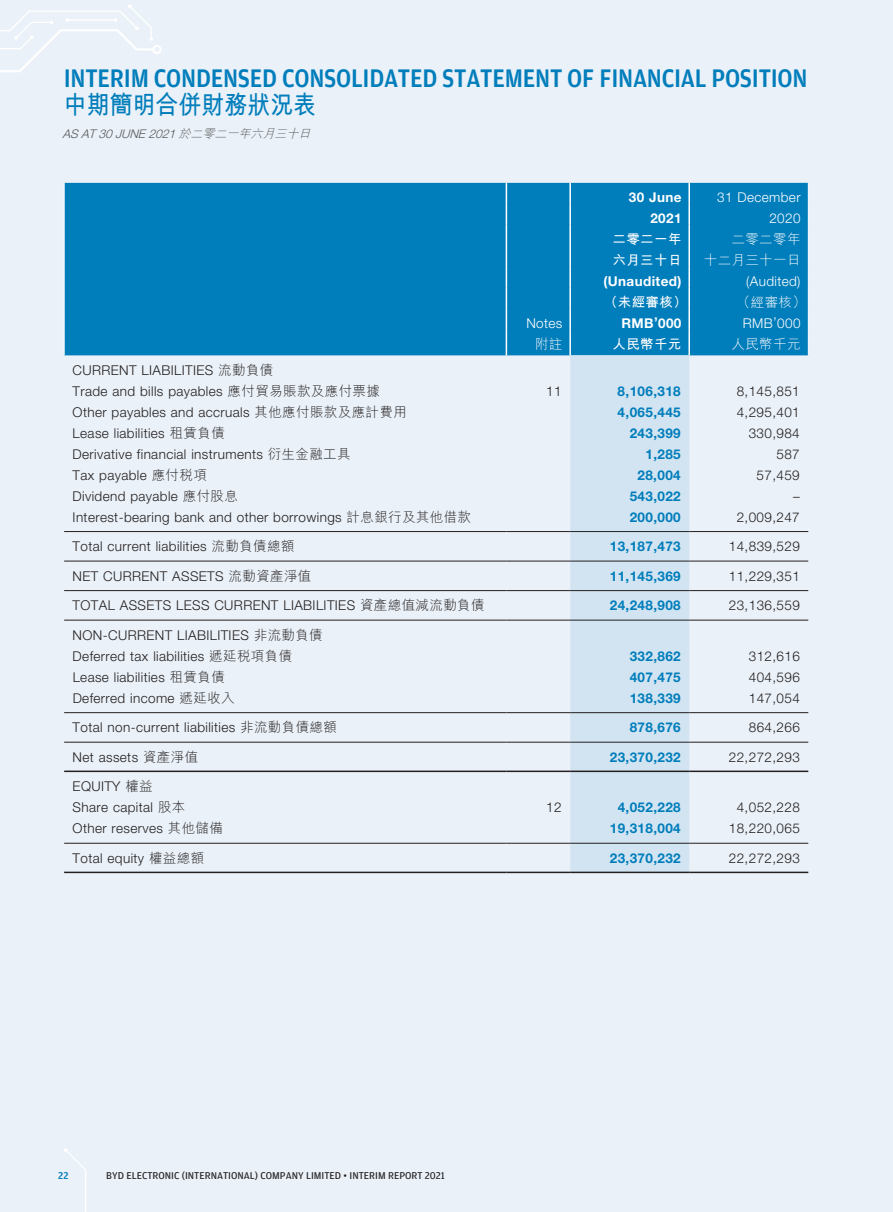
<style>
.page{position:relative;width:893px;height:1212px;background:#eaf1f8}
.page>*{position:absolute;margin:0;border:0;box-sizing:border-box;transform-origin:0 0}
.t1{font:500 27px "Amplitude";letter-spacing:-.01em;color:#007dbb;scale:.9 1}
.t2{font:700 25.5px "M Hei HK";color:#007dbb;scale:.9 1}
.t3{font:300 13.5px/21px "Helvetica Neue LT Std";letter-spacing:.03em;color:#231f20}
.t4{font:700 13.5px "Helvetica Neue LT Std";letter-spacing:.03em;color:#007dbb}
.t5{font:300 13.5px "Helvetica Neue LT Std";letter-spacing:.03em;color:#fff}
.t6{font:700 13.5px "Helvetica Neue LT Std";letter-spacing:.03em;color:#fff}
.t7{font:300 13.5px/21px "M Hei HK";letter-spacing:.03em;color:#fff;text-align:right}
.t8{font:700 13.5px/21px "M Hei HK";letter-spacing:.03em;color:#fff}
.t9{font:italic 300 12px "Helvetica Neue LT Std";color:#57585a}
.t10{font:10.5px "Amplitude";color:#231f20}
.t11{font:500 10.5px "Amplitude";color:#007dbb}
.s1{font-family:"M Hei HK"}
</style>
<div class="page">
<svg style="left:0;top:5px;width:162px;height:67px"></svg>
<svg style="left:64px;top:1148px;width:22px;height:64px"></svg>
<div style="left:65px;top:183px;width:743px;height:172px;background:#007dbb"></div>
<div style="left:570px;top:355px;width:119px;height:517px;background:#d2e4f1"></div>
<svg style="left:64px;top:183px;width:1px;height:42px"></svg>
<hr style="left:64px;top:225px;width:1px;height:42px;background:#fff">
<svg style="left:64px;top:267px;width:1px;height:88px"></svg>
<hr style="left:808px;top:225px;width:1px;height:42px;background:#fff">
<hr style="left:688px;top:183px;width:2px;height:21px;background:#fff">
<svg style="left:506px;top:183px;width:1px;height:42px"></svg>
<hr style="left:688px;top:204px;width:2px;height:21px;background:#fff">
<hr style="left:506px;top:225px;width:1px;height:42px;background:#fff">
<hr style="left:688px;top:225px;width:2px;height:42px;background:#fff">
<hr style="left:688px;top:267px;width:2px;height:21px;background:#fff">
<hr style="left:688px;top:288px;width:2px;height:21px;background:#fff">
<hr style="left:688px;top:309px;width:2px;height:21px;background:#fff">
<hr style="left:688px;top:330px;width:2px;height:21px;background:#fff">
<svg style="left:506px;top:267px;width:1px;height:88px"></svg>
<hr style="left:569px;top:183px;width:2px;height:21px;background:#fff">
<hr style="left:569px;top:204px;width:2px;height:21px;background:#fff">
<hr style="left:569px;top:225px;width:2px;height:42px;background:#fff">
<hr style="left:569px;top:267px;width:2px;height:21px;background:#fff">
<hr style="left:569px;top:288px;width:2px;height:21px;background:#fff">
<hr style="left:569px;top:309px;width:2px;height:21px;background:#fff">
<hr style="left:569px;top:330px;width:2px;height:21px;background:#fff">
<hr style="left:64px;top:531px;width:442px;height:1px;background:#231f20">
<hr style="left:506px;top:531px;width:64px;height:1px;background:#231f20">
<hr style="left:570px;top:531px;width:119px;height:1px;background:#231f20">
<hr style="left:689px;top:531px;width:119px;height:1px;background:#231f20">
<hr style="left:64px;top:561px;width:442px;height:1px;background:#231f20">
<hr style="left:506px;top:561px;width:64px;height:1px;background:#231f20">
<hr style="left:570px;top:561px;width:119px;height:1px;background:#231f20">
<hr style="left:689px;top:561px;width:119px;height:1px;background:#231f20">
<hr style="left:64px;top:590px;width:442px;height:1px;background:#231f20">
<hr style="left:506px;top:590px;width:64px;height:1px;background:#231f20">
<hr style="left:570px;top:590px;width:119px;height:1px;background:#231f20">
<hr style="left:689px;top:590px;width:119px;height:1px;background:#231f20">
<hr style="left:64px;top:620px;width:442px;height:1px;background:#231f20">
<hr style="left:506px;top:620px;width:64px;height:1px;background:#231f20">
<hr style="left:570px;top:620px;width:119px;height:1px;background:#231f20">
<hr style="left:689px;top:620px;width:119px;height:1px;background:#231f20">
<hr style="left:64px;top:712px;width:442px;height:1px;background:#231f20">
<hr style="left:506px;top:712px;width:64px;height:1px;background:#231f20">
<hr style="left:570px;top:712px;width:119px;height:1px;background:#231f20">
<hr style="left:689px;top:712px;width:119px;height:1px;background:#231f20">
<hr style="left:64px;top:742px;width:442px;height:1px;background:#231f20">
<hr style="left:506px;top:742px;width:64px;height:1px;background:#231f20">
<hr style="left:570px;top:742px;width:119px;height:1px;background:#231f20">
<hr style="left:689px;top:742px;width:119px;height:1px;background:#231f20">
<hr style="left:64px;top:770px;width:442px;height:2px;background:#231f20">
<hr style="left:506px;top:770px;width:64px;height:2px;background:#231f20">
<hr style="left:570px;top:770px;width:119px;height:2px;background:#231f20">
<hr style="left:689px;top:770px;width:119px;height:2px;background:#231f20">
<hr style="left:64px;top:843px;width:442px;height:1px;background:#231f20">
<hr style="left:506px;top:843px;width:64px;height:1px;background:#231f20">
<hr style="left:570px;top:843px;width:119px;height:1px;background:#231f20">
<hr style="left:689px;top:843px;width:119px;height:1px;background:#231f20">
<hr style="left:64px;top:872px;width:442px;height:1px;background:#231f20">
<hr style="left:506px;top:872px;width:64px;height:1px;background:#231f20">
<hr style="left:570px;top:872px;width:119px;height:1px;background:#231f20">
<hr style="left:689px;top:872px;width:119px;height:1px;background:#231f20">
<h1 class="t1" style="left:64px;top:63px;width:828px">INTERIM CONDENSED CONSOLIDATED STATEMENT OF FINANCIAL POSITION</h1>
<h2 class="t2" style="left:64px;top:87px;width:282px">中期簡明合併財務狀況表</h2>
<p class="t9" style="left:63px;top:126px;width:253px">AS AT30JUNE 2021<span class="s1">於二零二一年六月三十日</span></p>
<p class="t3" style="left:73px;top:359px;width:309px">CURRENT LIABILITIES <span class="s1">流動負債<br></span>Trade and bills payables <span class="s1">應付貿易賬款及應付票據</span></p>
<p class="t6" style="left:629px;top:189px;width:54px">30 June</p>
<p class="t5" style="left:717px;top:189px;width:85px">31 December</p>
<p class="t6" style="left:650px;top:210px;width:33px">2021</p>
<p class="t5" style="left:769px;top:210px;width:33px">2020</p>
<p class="t8" style="left:612px;top:228px;width:71px">二零二一年六月三十日</p>
<p class="t7" style="left:704px;top:228px;width:98px">二零二零年<br>十二月三十一日</p>
<p class="t6" style="left:603px;top:273px;width:80px">(Unaudited)</p>
<p class="t5" style="left:746px;top:273px;width:56px">(Audited)</p>
<p class="t8" style="left:604px;top:291px;width:84px">（未經審核）</p>
<p class="t7" style="left:737px;top:291px;width:71px">（經審核）</p>
<p class="t5" style="left:526px;top:315px;width:38px">Notes</p>
<p class="t6" style="left:621px;top:315px;width:62px">RMB’000</p>
<p class="t5" style="left:743px;top:315px;width:59px">RMB’000</p>
<p class="t7" style="left:535px;top:334px;width:29px">附註</p>
<p class="t8" style="left:612px;top:333px;width:71px">人民幣千元</p>
<p class="t7" style="left:731px;top:334px;width:71px">人民幣千元</p>
<p class="t3" style="left:546px;top:380px;width:17px">11</p>
<p class="t4" style="left:618px;top:383px;width:65px">8,106,318</p>
<p class="t3" style="left:737px;top:380px;width:65px">8,145,851</p>
<p class="t3" style="left:73px;top:401px;width:336px">Other payables and accruals <span class="s1">其他應付賬款及應計費用</span></p>
<p class="t4" style="left:618px;top:404px;width:65px">4,065,445</p>
<p class="t3" style="left:737px;top:401px;width:65px">4,295,401</p>
<p class="t3" style="left:73px;top:422px;width:154px">Lease liabilities <span class="s1">租賃負債</span></p>
<p class="t4" style="left:630px;top:425px;width:53px">243,399</p>
<p class="t3" style="left:749px;top:422px;width:53px">330,984</p>
<p class="t3" style="left:73px;top:443px;width:280px">Derivative financial instruments <span class="s1">衍生金融工具</span></p>
<p class="t4" style="left:645px;top:446px;width:37px">1,285</p>
<p class="t3" style="left:776px;top:443px;width:25px">587</p>
<p class="t3" style="left:73px;top:464px;width:136px">Tax payable <span class="s1">應付稅項</span></p>
<p class="t4" style="left:637px;top:467px;width:45px">28,004</p>
<p class="t3" style="left:757px;top:464px;width:45px">57,459</p>
<p class="t3" style="left:73px;top:485px;width:167px">Dividend payable <span class="s1">應付股息</span></p>
<p class="t4" style="left:630px;top:488px;width:53px">543,022</p>
<p class="t3" style="left:793px;top:485px;width:8px">–</p>
<p class="t3" style="left:73px;top:506px;width:400px">Interest-bearing bank and other borrowings <span class="s1">計息銀行及其他借款</span></p>
<p class="t4" style="left:630px;top:509px;width:53px">200,000</p>
<p class="t3" style="left:737px;top:506px;width:65px">2,009,247</p>
<p class="t3" style="left:73px;top:536px;width:223px">Total current liabilities <span class="s1">流動負債總額</span></p>
<p class="t4" style="left:610px;top:538px;width:72px">13,187,473</p>
<p class="t3" style="left:729px;top:536px;width:72px">14,839,529</p>
<p class="t3" style="left:73px;top:565px;width:240px">NET CURRENT ASSETS <span class="s1">流動資產淨值</span></p>
<p class="t4" style="left:610px;top:567px;width:72px">11,145,369</p>
<p class="t3" style="left:729px;top:565px;width:72px">11,229,351</p>
<p class="t3" style="left:73px;top:595px;width:413px">TOTAL ASSETS LESS CURRENT LIABILITIES <span class="s1">資產總值減流動負債</span></p>
<p class="t4" style="left:610px;top:597px;width:72px">24,248,908</p>
<p class="t3" style="left:729px;top:595px;width:72px">23,136,559</p>
<p class="t3" style="left:73px;top:624px;width:252px">NON-CURRENT LIABILITIES <span class="s1">非流動負債<br></span>Deferred tax liabilities <span class="s1">遞延稅項負債</span></p>
<p class="t4" style="left:630px;top:648px;width:53px">332,862</p>
<p class="t3" style="left:749px;top:645px;width:53px">312,616</p>
<p class="t3" style="left:73px;top:666px;width:154px">Lease liabilities <span class="s1">租賃負債</span></p>
<p class="t4" style="left:630px;top:669px;width:53px">407,475</p>
<p class="t3" style="left:749px;top:666px;width:53px">404,596</p>
<p class="t3" style="left:73px;top:687px;width:163px">Deferred income <span class="s1">遞延收入</span></p>
<p class="t4" style="left:630px;top:690px;width:53px">138,339</p>
<p class="t3" style="left:749px;top:687px;width:53px">147,054</p>
<p class="t3" style="left:73px;top:717px;width:266px">Total non-current liabilities <span class="s1">非流動負債總額</span></p>
<p class="t4" style="left:630px;top:719px;width:53px">878,676</p>
<p class="t3" style="left:749px;top:717px;width:53px">864,266</p>
<p class="t3" style="left:73px;top:746px;width:127px">Net assets <span class="s1">資產淨值</span></p>
<p class="t4" style="left:610px;top:749px;width:72px">23,370,232</p>
<p class="t3" style="left:729px;top:746px;width:72px">22,272,293</p>
<p class="t3" style="left:73px;top:776px;width:114px">EQUITY <span class="s1">權益<br></span>Share capital <span class="s1">股本</span></p>
<p class="t3" style="left:546px;top:797px;width:17px">12</p>
<p class="t4" style="left:618px;top:799px;width:65px">4,052,228</p>
<p class="t3" style="left:737px;top:797px;width:65px">4,052,228</p>
<p class="t3" style="left:73px;top:818px;width:152px">Other reserves <span class="s1">其他儲備</span></p>
<p class="t4" style="left:610px;top:820px;width:72px">19,318,004</p>
<p class="t3" style="left:729px;top:818px;width:72px">18,220,065</p>
<p class="t3" style="left:73px;top:847px;width:133px">Total equity <span class="s1">權益總額</span></p>
<p class="t4" style="left:610px;top:850px;width:72px">23,370,232</p>
<p class="t3" style="left:729px;top:847px;width:72px">22,272,293</p>
<p class="t11" style="left:58px;top:1170px;width:12px">22</p>
<p class="t10" style="left:106px;top:1170px;width:340px">BYD ELECTRONIC (INTERNATIONAL) COMPANY LIMITED • INTERIM REPORT 2021</p>
</div>
